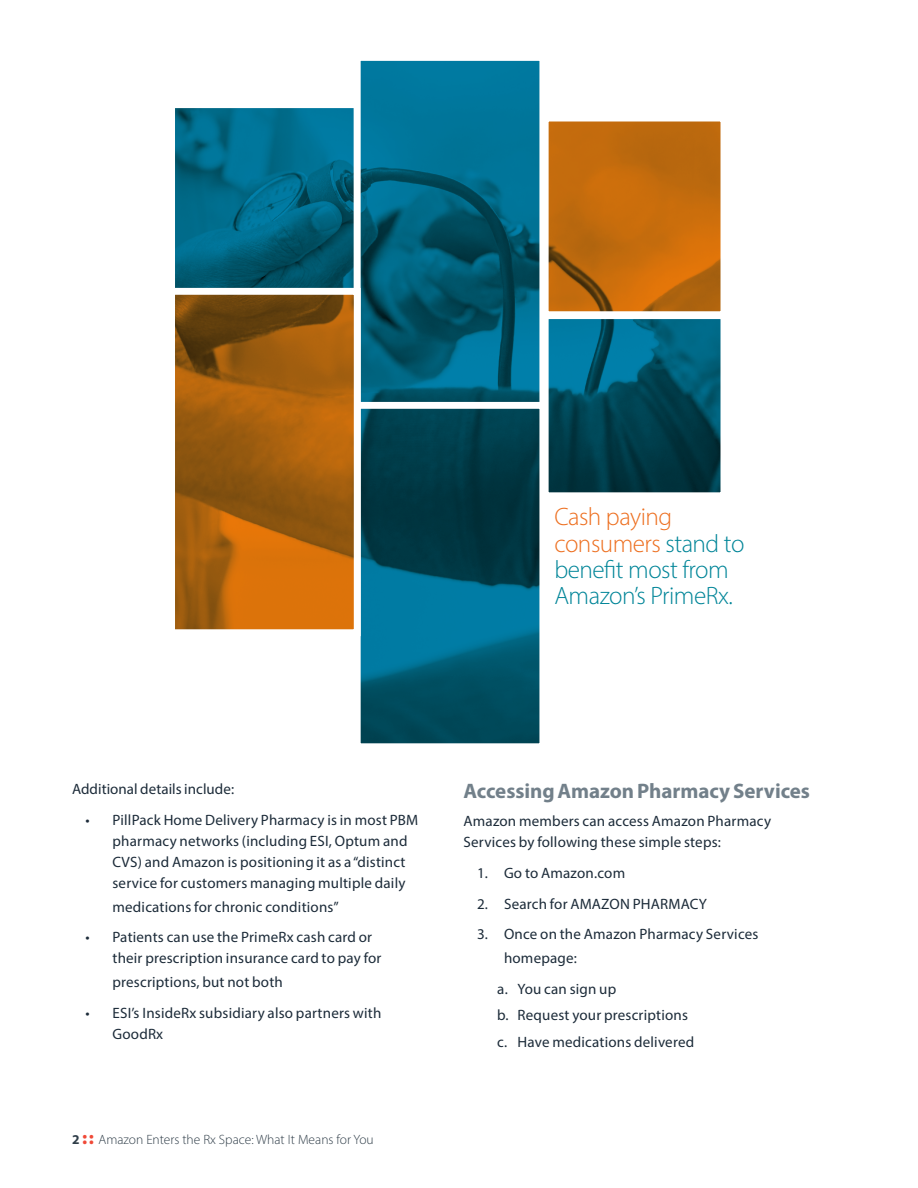
<style>
.page{position:relative;width:918px;height:1188px;background:#fff}
.page>*{position:absolute;margin:0;border:0;box-sizing:border-box;transform-origin:0 0}
.t1{font:300 25.2px/26.4px "Myriad Pro";letter-spacing:-.02em;color:#008598}
.t2{font:700 21px "Myriad Pro";letter-spacing:-.005em;color:#72808a}
.t3{font:15px/21px "Myriad Pro";letter-spacing:.015em;color:#1c2b39}
.t4{font:300 13.5px "Myriad Pro";color:#303e49}
.s1{color:#ed6f20}
.s2{font-weight:700}
.s3{font-weight:900;font-size:18px;color:#f04937}
</style>
<div class="page">
<img style="left:176px;top:109px;width:177px;height:178px">
<div style="left:168px;top:101px;width:193px;height:194px;border:7px solid #fff"></div>
<img style="left:362px;top:62px;width:176px;height:339px">
<div style="left:354px;top:54px;width:192px;height:355px;border:7px solid #fff"></div>
<svg style="left:362px;top:410px;width:176px;height:332px;background:#004e62"></svg>
<div style="left:354px;top:402px;width:192px;height:348px;border:7px solid #fff"></div>
<svg style="left:176px;top:296px;width:177px;height:332px;background:#a45e0d"></svg>
<div style="left:168px;top:288px;width:193px;height:348px;border:7px solid #fff"></div>
<img style="left:550px;top:123px;width:169px;height:187px">
<div style="left:542px;top:115px;width:185px;height:203px;border:7px solid #fff"></div>
<svg style="left:550px;top:320px;width:169px;height:171px;background:#004e62"></svg>
<div style="left:542px;top:312px;width:185px;height:187px;border:7px solid #fff"></div>
<h1 class="t1" style="left:554px;top:504px;width:192px"><span class="s1">Cash paying consumers</span> stand to benefit most from<br>Amazon’s PrimeRx.</h1>
<p class="t3" style="left:72px;top:778px;width:164px">Additional details include:</p>
<p class="t3" style="left:112px;top:809px;width:307px;text-indent:-27px">• PillPack Home Delivery Pharmacy is in most PBM pharmacy networks (including ESI, Optum and CVS) and Amazon is positioning it as a “distinct service for customers managing multiple daily</p>
<p class="t3" style="left:112px;top:896px;width:228px">medications for chronic conditions”</p>
<p class="t3" style="left:112px;top:927px;width:270px;text-indent:-27px">• Patients can use the PrimeRx cash card or their prescription insurance card to pay for</p>
<p class="t3" style="left:112px;top:972px;width:172px">prescriptions, but not both</p>
<p class="t3" style="left:112px;top:1002px;width:270px;text-indent:-27px">• ESI’s InsideRx subsidiary also partners with<br>GoodRx</p>
<p class="t4" style="left:72px;top:1131px;width:303px"><span class="s2">2</span> <span class="s3">: :</span> Amazon Enters the Rx Space: What It Means for You</p>
<h2 class="t2" style="left:464px;top:778px;width:348px">Accessing Amazon Pharmacy Services</h2>
<p class="t3" style="left:464px;top:810px;width:309px">Amazon members can access Amazon Pharmacy<br>Services by following these simple steps:</p>
<p class="t3" style="left:477px;top:862px;width:150px">1. Go to Amazon.com</p>
<p class="t3" style="left:477px;top:893px;width:231px">2. Search for AMAZON PHARMACY</p>
<p class="t3" style="left:504px;top:922px;width:256px;line-height:24px;text-indent:-27px">3. Once on the Amazon Pharmacy Services homepage:</p>
<p class="t3" style="left:497px;top:976px;width:198px;line-height:26.2px">a. You can sign up<br>b. Request your prescriptions c. Have medications delivered</p>
</div>
